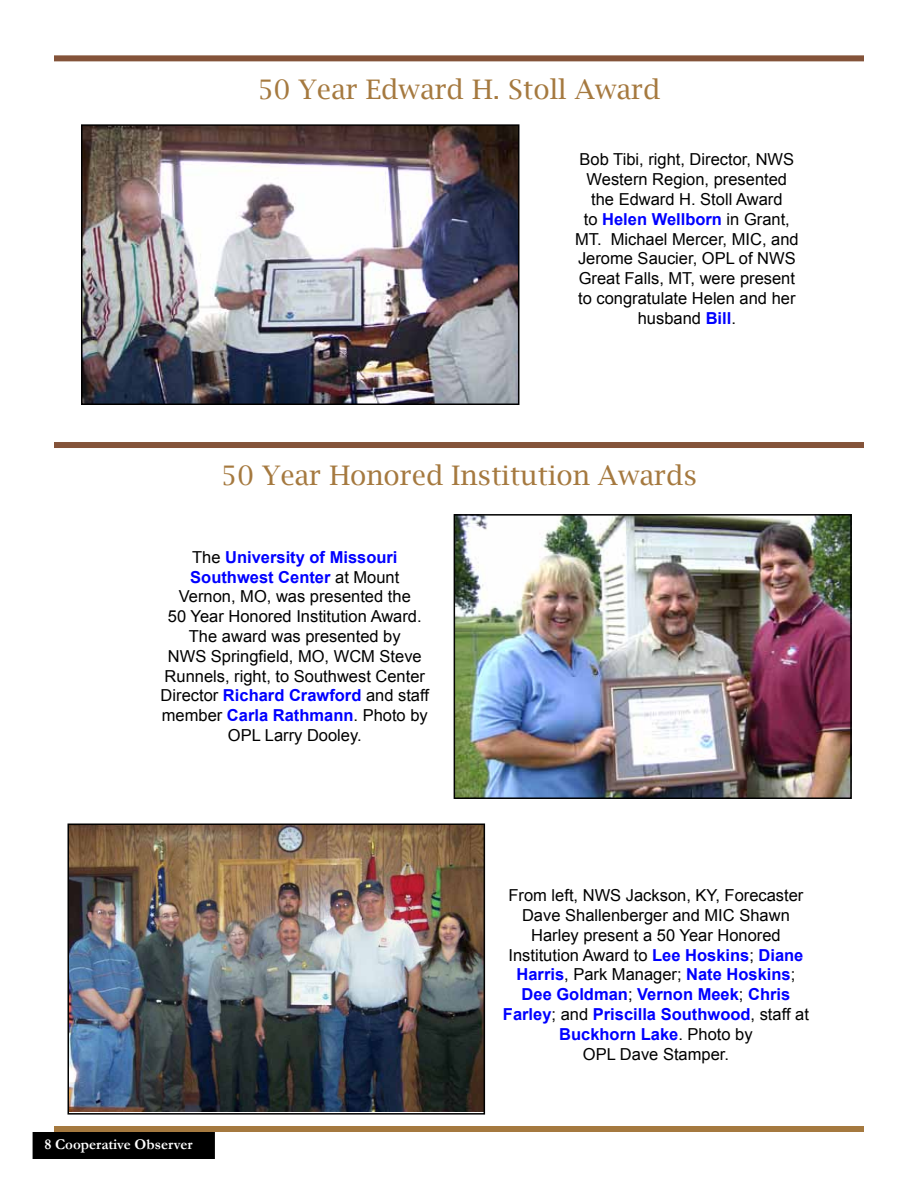
<style>
.page{position:relative;width:918px;height:1188px;background:#fff}
.page>*{position:absolute;margin:0;border:0;box-sizing:border-box;transform-origin:0 0}
.t1{font:27px "Lucida Bright";color:#a5793f}
.t2{font:16.5px/19.8px "Arial";color:#000;text-align:center}
.t3{font:700 15px "Garamond";color:#fff}
.s1{font-weight:700;color:#00f}
</style>
<div class="page">
<div style="left:33px;top:1133px;width:181px;height:25px;background:#000"></div>
<div style="left:33px;top:1132px;width:182px;height:27px;border:2px solid #000"></div>
<div style="left:54px;top:1126px;width:810px;height:6px;background:#a5793f"></div>
<div style="left:54px;top:442px;width:810px;height:6px;background:#845339"></div>
<div style="left:54px;top:55px;width:810px;height:6px;background:#845339"></div>
<img style="left:457px;top:517px;width:392px;height:279px">
<div style="left:454px;top:514px;width:398px;height:285px;border:2px solid #000"></div>
<img style="left:84px;top:127px;width:432px;height:275px">
<div style="left:81px;top:124px;width:438px;height:281px;border:2px solid #000"></div>
<img style="left:71px;top:827px;width:411px;height:284px">
<div style="left:68px;top:824px;width:417px;height:291px;border:2px solid #000"></div>
<h1 class="t1" style="left:258px;top:74px;width:404px">50 Year Edward H. Stoll Award</h1>
<p class="t2" style="left:575px;top:150px;width:225px">Bob Tibi, right, Director, NWS<br>Western Region, presented the Edward H. Stoll Award<br>to <span class="s1">Helen Wellborn</span> in Grant,<br>MT. Michael Mercer, MIC, and<br>Jerome Saucier, OPL of NWS<br>Great Falls, MT, were present to congratulate Helen and her husband <span class="s1">Bill</span>.</p>
<h1 class="t1" style="left:221px;top:460px;width:478px">50 Year Honored Institution Awards</h1>
<p class="t2" style="left:161px;top:547px;width:270px">The <span class="s1">University of Missouri<br>Southwest Center</span> at Mount<br>Vernon, MO, was presented the<br>50 Year Honored Institution Award.<br>The award was presented by<br>NWS Springfield, MO, WCM Steve<br>Runnels, right, to Southwest Center<br>Director <span class="s1">Richard Crawford</span> and staff member <span class="s1">Carla Rathmann</span>. Photo by<br>OPL Larry Dooley.</p>
<p class="t3" style="left:44px;top:1134px;width:150px">8 Cooperative Observer</p>
<p class="t2" style="left:503px;top:886px;width:307px">From left, NWS Jackson, KY, Forecaster<br>Dave Shallenberger and MIC Shawn<br>Harley present a 50 Year Honored<br>Institution Award to <span class="s1">Lee Hoskins</span>; <span class="s1">Diane<br>Harris</span>, Park Manager; <span class="s1">Nate Hoskins</span>;<br><span class="s1">Dee Goldman</span>; <span class="s1">Vernon Meek</span>; <span class="s1">Chris<br>Farley</span>; and <span class="s1">Priscilla Southwood</span>, staff at<br><span class="s1">Buckhorn Lake</span>. Photo by<br>OPL Dave Stamper.</p>
</div>
